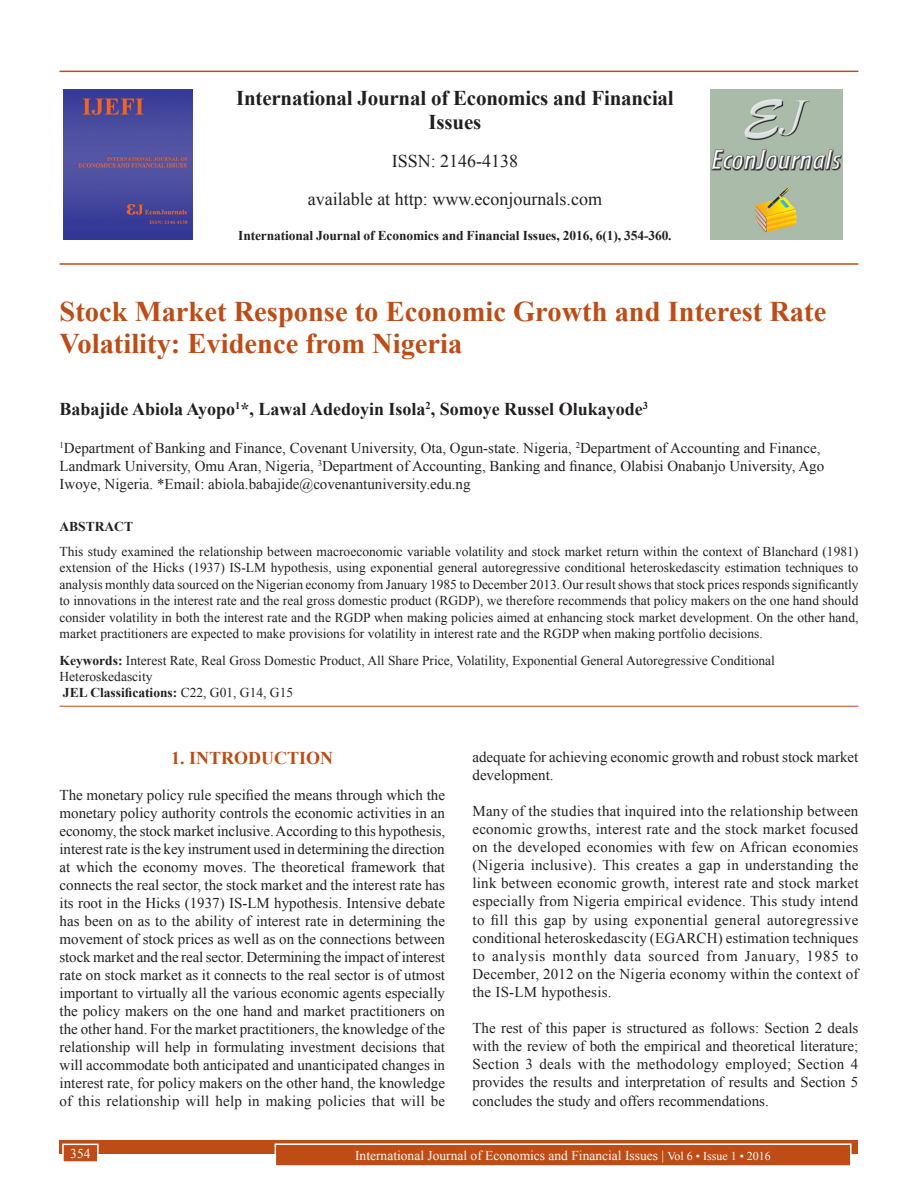
<style>
.page{position:relative;width:918px;height:1188px;background:#fff}
.page>*{position:absolute;margin:0;border:0;box-sizing:border-box;transform-origin:0 0}
.AT{font:700 28.5px/31.5px "Times New Roman";color:#bd4c16}
.Issue_details{font:700 21px/24px "Times New Roman";letter-spacing:-.01em;color:#231f20;text-align:center}
.AU{font:700 18px "Times New Roman";color:#231f20}
.Issue_details-2{font:18px "Times New Roman";color:#231f20}
.t1{font:700 18px "Times New Roman";color:#bd4c16}
.TX{font:15px/18px "Times New Roman";color:#231f20;text-align:justify}
.AFF{font:15px/18px "Times New Roman";color:#231f20}
.ABS{font:13.5px/16.5px "Times New Roman";color:#231f20;text-align:justify}
.KWD{font:13.5px/16.2px "Times New Roman";color:#231f20}
.Folio{font:13.5px "Times New Roman";color:#fff}
.Issue_details-3{font:700 13.5px "Times New Roman";letter-spacing:-.01em;color:#231f20}
.ABSH{font:700 13.5px "Times New Roman";color:#231f20}
.s1{font-weight:700}
.s2{font-size:12px}
</style>
<div class="page">
<hr style="left:60px;top:71px;width:798px;height:1px;background:#bd4c16">
<hr style="left:60px;top:263px;width:798px;height:2px;background:#bd4c16">
<img style="left:64px;top:89px;width:129px;height:151px">
<img style="left:711px;top:89px;width:132px;height:150px">
<div style="left:60px;top:1140px;width:798px;height:13px;background:#bd4c16"></div>
<div style="left:275px;top:1144px;width:576px;height:22px;background:#bd4c16"></div>
<div style="left:275px;top:1143px;width:577px;height:24px;border:2px solid #fff"></div>
<div style="left:63px;top:1144px;width:35px;height:18px;background:#bd4c16"></div>
<div style="left:62px;top:1144px;width:37px;height:19px;border:2px solid #fff"></div>
<hr style="left:60px;top:706px;width:798px;height:1px;background:#bd4c16">
<p class="Issue_details" style="left:236px;top:85px;width:439px">International Journal of Economics and Financial<br>Issues</p>
<p class="Issue_details-2" style="left:392px;top:149px;width:128px">ISSN: 2146-4138</p>
<p class="Issue_details-2" style="left:308px;top:187px;width:296px">available at http: www.econjournals.com</p>
<p class="Issue_details-3" style="left:238px;top:226px;width:435px">International Journal of Economics and Financial Issues, 2016, 6(1), 354-360.</p>
<p class="AT" style="left:60px;top:295px;width:768px">Stock Market Response to Economic Growth and Interest Rate<br>Volatility: Evidence from Nigeria</p>
<p class="AU" style="left:60px;top:396px;width:590px">Babajide Abiola Ayopo<sup>1</sup>*, Lawal Adedoyin Isola<sup>2</sup>, Somoye Russel Olukayode<sup>3</sup></p>
<p class="AFF" style="left:60px;top:438px;width:766px"><sup>1</sup>Department of Banking and Finance, Covenant University, Ota, Ogun-state. Nigeria, <sup>2</sup>Department of Accounting and Finance,<br>Landmark University, Omu Aran, Nigeria, <sup>3</sup>Department of Accounting, Banking and finance, Olabisi Onabanjo University, Ago<br>Iwoye, Nigeria. *Email: abiola.babajide@covenantuniversity.edu.ng</p>
<p class="ABSH" style="left:60px;top:517px;width:75px">ABSTRACT</p>
<p class="ABS" style="left:60px;top:543px;width:801px">This study examined the relationship between macroeconomic variable volatility and stock market return within the context of Blanchard (1981) extension of the Hicks (1937) IS-LM hypothesis, using exponential general autoregressive conditional heteroskedascity estimation techniques to analysis monthly data sourced on the Nigerian economy from January 1985 to December 2013. Our result shows that stock prices responds significantly to innovations in the interest rate and the real gross domestic product (RGDP), we therefore recommends that policy makers on the one hand should consider volatility in both the interest rate and the RGDP when making policies aimed at enhancing stock market development. On the other hand, market practitioners are expected to make provisions for volatility in interest rate and the RGDP when making portfolio decisions.</p>
<p class="KWD" style="left:60px;top:652px;width:717px"><span class="s1">Keywords:</span> Interest Rate, Real Gross Domestic Product, All Share Price, Volatility, Exponential General Autoregressive Conditional<br>Heteroskedascity<br><span class="s1">JEL Classifications:</span> C22, G01, G14, G15</p>
<h1 class="t1" style="left:171px;top:745px;width:163px">1. INTRODUCTION</h1>
<p class="TX" style="left:60px;top:785px;width:387px">The monetary policy rule specified the means through which the monetary policy authority controls the economic activities in an economy, the stock market inclusive. According to this hypothesis, interest rate is the key instrument used in determining the direction at which the economy moves. The theoretical framework that connects the real sector, the stock market and the interest rate has its root in the Hicks (1937) IS-LM hypothesis. Intensive debate has been on as to the ability of interest rate in determining the movement of stock prices as well as on the connections between stock market and the real sector. Determining the impact of interest rate on stock market as it connects to the real sector is of utmost important to virtually all the various economic agents especially the policy makers on the one hand and market practitioners on the other hand. For the market practitioners, the knowledge of the relationship will help in formulating investment decisions that will accommodate both anticipated and unanticipated changes in interest rate, for policy makers on the other hand, the knowledge of this relationship will help in making policies that will be</p>
<p class="TX" style="left:472px;top:747px;width:387px">adequate for achieving economic growth and robust stock market development.</p>
<p class="TX" style="left:472px;top:802px;width:388px">Many of the studies that inquired into the relationship between economic growths, interest rate and the stock market focused on the developed economies with few on African economies (Nigeria inclusive). This creates a gap in understanding the link between economic growth, interest rate and stock market especially from Nigeria empirical evidence. This study intend to fill this gap by using exponential general autoregressive conditional heteroskedascity (EGARCH) estimation techniques to analysis monthly data sourced from January, 1985 to December, 2012 on the Nigeria economy within the context of the IS-LM hypothesis.</p>
<p class="TX" style="left:472px;top:1019px;width:387px">The rest of this paper is structured as follows: Section 2 deals with the review of both the empirical and theoretical literature; Section 3 deals with the methodology employed; Section 4 provides the results and interpretation of results and Section 5 concludes the study and offers recommendations.</p>
<p class="Folio" style="left:70px;top:1144px;width:22px">354</p>
<p class="Folio" style="left:355px;top:1146px;width:417px">International Journal of Economics and Financial Issues | <span class="s2">Vol 6 • Issue 1 • 2016</span></p>
</div>
